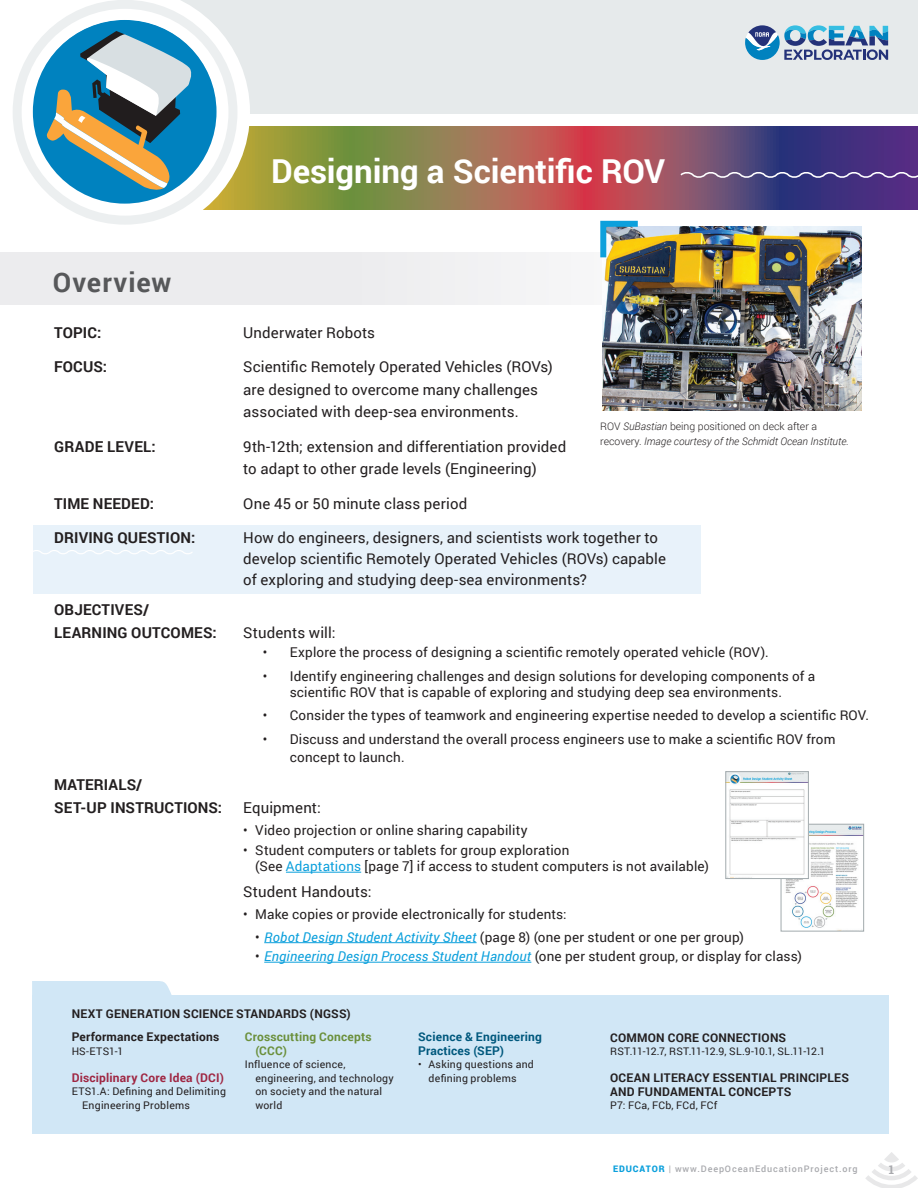
<style>
.page{position:relative;width:918px;height:1188px;background:#fff}
.page>*{position:absolute;margin:0;border:0;box-sizing:border-box;transform-origin:0 0}
.t1{font:700 33px "Roboto";letter-spacing:-.005em;color:#fff}
.t2{font:700 27px "Roboto";letter-spacing:.035em;color:#57585a}
.Body_copy{font:15px/22.5px "Roboto";letter-spacing:.005em;color:#231f20}
.Body_copy-2{font:700 15px/22.5px "Roboto";letter-spacing:.01em;color:#231f20}
.Body_copy-3{font:13.5px/16.5px "Roboto";letter-spacing:.015em;color:#231f20}
.Body_copy-4{font:700 12px/13.5px "Roboto";letter-spacing:.02em;color:#231f20}
.Body_copy-5{font:700 12px/13.5px "Roboto";letter-spacing:.015em;color:#00587d}
.Body_copy-6{font:700 12px "Roboto";letter-spacing:.015em;color:#9f2743}
.Body_copy-7{font:700 12px/13.5px "Roboto";letter-spacing:.02em;color:#6b903c}
.t3{font:700 12px "Roboto Slab";color:#a8a9ad}
.Body_copy-8{font:10.5px/13.5px "Roboto";letter-spacing:.025em;color:#231f20}
.t4{font:italic 300 10.5px/15px "Roboto";color:#231f20}
.Body_copy-9{font:10.5px "Roboto";letter-spacing:-.045em;color:#231f20}
.t5{font:500 9px "Roboto";letter-spacing:.1em;color:#a8a9ad}
.s1{font-style:normal}
.s2{color:#0ca0dc}
.s3{font-style:italic;color:#0ca0dc}
.s4{font-weight:900;color:#0ca0dc}
</style>
<div class="page">
<div style="left:33px;top:526px;width:667px;height:68px;background:#e8f2fa"></div>
<svg style="left:33px;top:550px;width:160px;height:4px"></svg>
<hr style="left:286px;top:872px;width:75px;height:1px;background:#0ca0dc">
<hr style="left:264px;top:942px;width:213px;height:1px;background:#0ca0dc">
<hr style="left:264px;top:962px;width:267px;height:1px;background:#0ca0dc">
<img style="left:785px;top:826px;width:77px;height:104px">
<div style="left:781px;top:824px;width:83px;height:108px;border:1px solid #a2aaad"></div>
<img style="left:727px;top:773px;width:80px;height:104px">
<div style="left:725px;top:771px;width:84px;height:108px;border:1px solid #a2aaad"></div>
<div style="left:32px;top:981px;width:140px;height:14px;background:#d1e7f6"></div>
<div style="left:32px;top:995px;width:857px;height:139px;background:#d1e7f6"></div>
<div style="left:122px;top:0;width:796px;height:114px;background:#e6eaeb"></div>
<svg style="left:250px;top:126px;width:668px;height:84px;background:#86615c"></svg>
<svg style="left:13px;top:0;width:237px;height:215px"></svg>
<svg style="left:17px;top:4px;width:216px;height:216px"></svg>
<div style="left:13px;top:0;width:224px;height:225px;border:9px solid #eceff0;border-radius:50%"></div>
<div style="left:0;top:253px;width:777px;height:52px;background:#ececee"></div>
<svg style="left:679px;top:170px;width:239px;height:10px;background:#6c5d91"></svg>
<svg style="left:33px;top:20px;width:184px;height:184px"></svg>
<svg style="left:865px;top:1152px;width:53px;height:36px"></svg>
<svg style="left:745px;top:25px;width:143px;height:35px"></svg>
<img style="left:603px;top:226px;width:259px;height:185px">
<svg style="left:597px;top:220px;width:47px;height:43px;background:#93a98c"></svg>
<p class="t2" style="left:53px;top:264px;width:120px">Overview</p>
<p class="t1" style="left:271px;top:148px;width:395px">Designing a Scientific ROV</p>
<p class="Body_copy-2" style="left:54px;top:321px;width:49px">TOPIC:</p>
<p class="Body_copy" style="left:243px;top:321px;width:133px">Underwater Robots</p>
<p class="Body_copy-2" style="left:54px;top:355px;width:54px">FOCUS:</p>
<p class="Body_copy" style="left:243px;top:355px;width:311px">Scientific Remotely Operated Vehicles (ROVs) are designed to overcome many challenges associated with deep-sea environments.</p>
<p class="Body_copy-2" style="left:54px;top:435px;width:103px">GRADE LEVEL:</p>
<p class="Body_copy" style="left:243px;top:435px;width:325px">9th-12th; extension and differentiation provided to adapt to other grade levels (Engineering)</p>
<p class="Body_copy-2" style="left:54px;top:492px;width:101px">TIME NEEDED:</p>
<p class="Body_copy" style="left:243px;top:492px;width:225px">One 45 or 50 minute class period</p>
<p class="Body_copy-2" style="left:54px;top:526px;width:143px">DRIVING QUESTION:</p>
<p class="Body_copy" style="left:243px;top:527px;width:424px;line-height:21px">How do engineers, designers, and scientists work together to develop scientific Remotely Operated Vehicles (ROVs) capable of exploring and studying deep-sea environments?</p>
<p class="Body_copy-2" style="left:54px;top:598px;width:164px">OBJECTIVES/<br>LEARNING OUTCOMES:</p>
<p class="t4" style="left:600px;top:418px;width:250px"><span class="s1">ROV</span> SuBastian <span class="s1">being positioned on deck after a recovery.</span> Image courtesy of the Schmidt Ocean Institute.</p>
<p class="Body_copy" style="left:243px;top:621px;width:94px">Students will:</p>
<p class="Body_copy-3" style="left:263px;top:644px;width:507px">• Explore the process of designing a scientific remotely operated vehicle (ROV).</p>
<p class="Body_copy-3" style="left:263px;top:667px;width:554px;text-align:center">• Identify engineering challenges and design solutions for developing components of a scientific ROV that is capable of exploring and studying deep sea environments.</p>
<p class="Body_copy-3" style="left:263px;top:707px;width:608px">• Consider the types of teamwork and engineering expertise needed to develop a scientific ROV.</p>
<p class="Body_copy-3" style="left:290px;top:729px;width:547px;line-height:18px;text-indent:-27px">• Discuss and understand the overall process engineers use to make a scientific ROV from concept to launch.</p>
<p class="Body_copy-2" style="left:54px;top:773px;width:170px">MATERIALS/<br>SET-UP INSTRUCTIONS:</p>
<p class="Body_copy" style="left:243px;top:796px;width:79px">Equipment:</p>
<p class="Body_copy-3" style="left:243px;top:822px;width:286px">• Video projection or online sharing capability</p>
<p class="Body_copy-3" style="left:255px;top:841px;width:455px;text-indent:-12px">• Student computers or tablets for group exploration<br>(See <span class="s2">Adaptations</span> [page 7] if access to student computers is not available)</p>
<p class="Body_copy" style="left:243px;top:880px;width:130px">Student Handouts:</p>
<p class="Body_copy-3" style="left:243px;top:906px;width:325px">• Make copies or provide electronically for students:</p>
<p class="Body_copy-3" style="left:255px;top:928px;width:490px">• <span class="s3">Robot Design Student Activity Sheet</span> (page 8) (one per student or one per group)</p>
<p class="Body_copy-3" style="left:255px;top:948px;width:548px">• <span class="s3">Engineering Design Process Student Handout</span> (one per student group, or display for class)</p>
<p class="Body_copy-4" style="left:72px;top:1007px;width:280px">NEXT GENERATION SCIENCE STANDARDS (NGSS)</p>
<p class="Body_copy-4" style="left:72px;top:1030px;width:149px">Performance Expectations</p>
<p class="Body_copy-8" style="left:72px;top:1044px;width:53px">HS-ETS1-1</p>
<p class="Body_copy-6" style="left:72px;top:1069px;width:154px">Disciplinary Core Idea (DCI)</p>
<p class="Body_copy-8" style="left:82px;top:1084px;width:145px;text-indent:-10px">ETS1.A: Defining and Delimiting<br>Engineering Problems</p>
<p class="Body_copy-7" style="left:255px;top:1030px;width:118px;text-indent:-10px">Crosscutting Concepts (CCC)</p>
<p class="Body_copy-8" style="left:255px;top:1057px;width:140px;text-indent:-10px">Influence of science, engineering, and technology on society and the natural world</p>
<p class="Body_copy-5" style="left:418px;top:1030px;width:125px">Science &amp; Engineering<br>Practices (SEP)</p>
<p class="Body_copy-8" style="left:429px;top:1057px;width:107px;text-indent:-10px">• Asking questions and defining problems</p>
<p class="Body_copy-4" style="left:610px;top:1030px;width:178px">COMMON CORE CONNECTIONS</p>
<p class="Body_copy-9" style="left:610px;top:1044px;width:217px">RST.11-12.7, RST.11-12.9, SL.9-10.1, SL.11-12.1</p>
<p class="Body_copy-4" style="left:610px;top:1071px;width:240px">OCEAN LITERACY ESSENTIAL PRINCIPLES<br>AND FUNDAMENTAL CONCEPTS</p>
<p class="Body_copy-8" style="left:610px;top:1098px;width:109px">P7: FCa, FCb, FCd, FCf</p>
<p class="t5" style="left:613px;top:1162px;width:246px"><span class="s4">EDUCATOR</span> | www.DeepOceanEducationProject.org</p>
<p class="t3" style="left:889px;top:1161px;width:7px">1</p>
</div>
